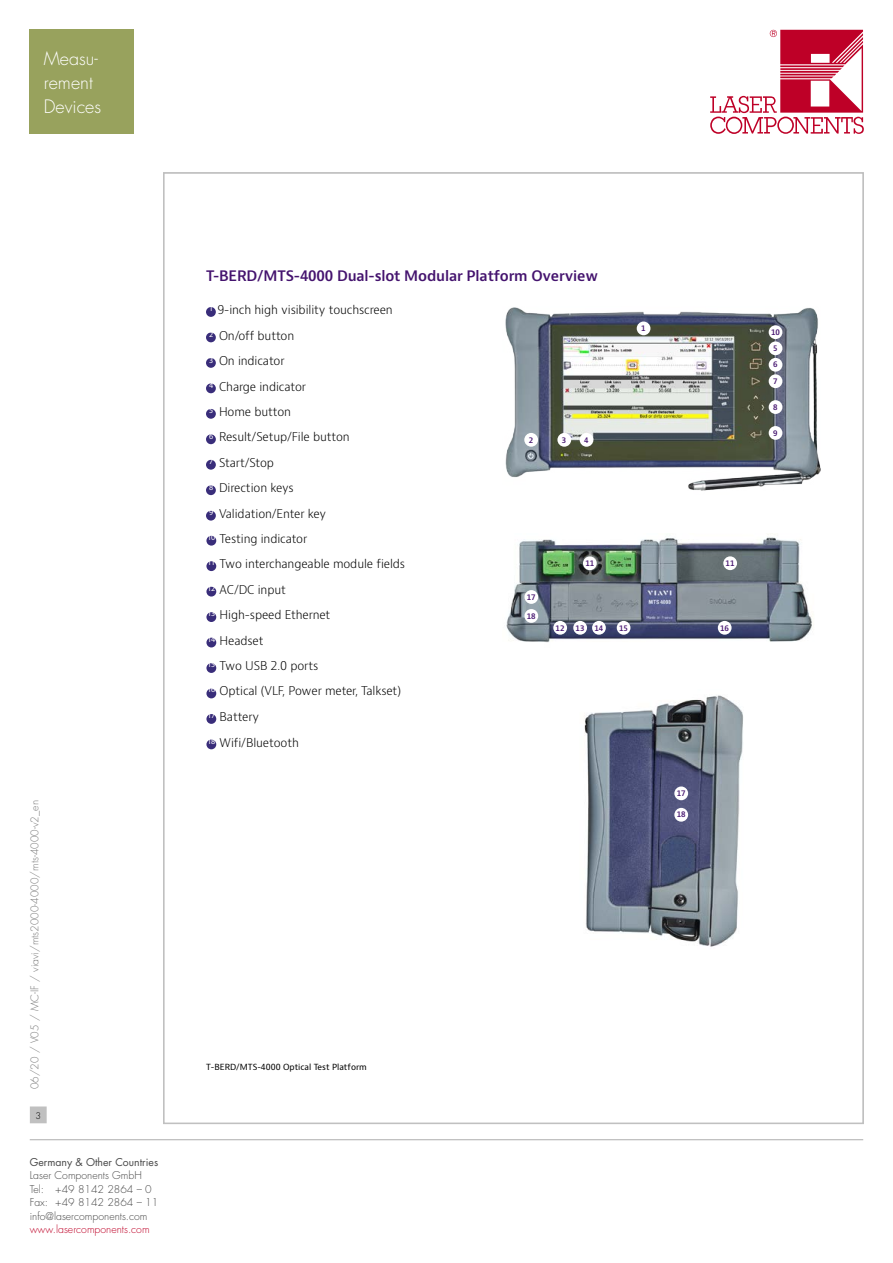
<style>
.page{position:relative;width:893px;height:1263px;background:#fff}
.page>*{position:absolute;margin:0;border:0;box-sizing:border-box;transform-origin:0 0}
.t1{font:300 18px/24px "Futura Std";color:#fff}
.t2{font:600 14.1px "Bernino Sans";letter-spacing:-.01em;color:#44136e}
.t3{font:300 11.7px/25.3px "Bernino Sans";letter-spacing:-.01em;color:#000}
.t4{font:300 10.5px/13.5px "Futura Std";color:#484848}
.t5{font:300 10.5px "Futura Std";color:#7c7c7c}
.t6{font:300 10.5px "Futura Std";color:#be0027}
.t7{font:10.5px "Futura Std";color:#484848}
.t8{font:300 9px "Futura Std";color:#000}
.t9{font:8.25px "Bernino Sans";color:#000}
.t10{font:600 7.35px/16.2px "Bernino Sans";letter-spacing:-.01em;color:#44136e}
</style>
<div class="page">
<svg style="left:710px;top:30px;width:153px;height:104px"></svg>
<hr style="left:30px;top:1139px;width:833px;height:1px;background:#c0c0c0">
<div style="left:31px;top:1107px;width:15px;height:16px;background:#c0c0c0"></div>
<div style="left:30px;top:1106px;width:17px;height:17px;border:1px solid #c0c0c0"></div>
<div style="left:206px;top:307px;width:10px;height:10px;background:#392d7a;border-radius:50%"></div>
<div style="left:206px;top:332px;width:10px;height:10px;background:#392d7a;border-radius:50%"></div>
<div style="left:206px;top:358px;width:10px;height:10px;background:#392d7a;border-radius:50%"></div>
<div style="left:206px;top:383px;width:10px;height:10px;background:#392d7a;border-radius:50%"></div>
<div style="left:206px;top:409px;width:10px;height:10px;background:#392d7a;border-radius:50%"></div>
<div style="left:206px;top:434px;width:10px;height:10px;background:#392d7a;border-radius:50%"></div>
<div style="left:206px;top:460px;width:10px;height:10px;background:#392d7a;border-radius:50%"></div>
<div style="left:206px;top:485px;width:10px;height:10px;background:#392d7a;border-radius:50%"></div>
<div style="left:206px;top:511px;width:10px;height:10px;background:#392d7a;border-radius:50%"></div>
<div style="left:206px;top:536px;width:10px;height:10px;background:#392d7a;border-radius:50%"></div>
<div style="left:206px;top:561px;width:10px;height:10px;background:#392d7a;border-radius:50%"></div>
<div style="left:206px;top:587px;width:10px;height:9px;background:#392d7a;border-radius:50%"></div>
<div style="left:206px;top:612px;width:10px;height:10px;background:#392d7a;border-radius:50%"></div>
<div style="left:206px;top:638px;width:10px;height:9px;background:#392d7a;border-radius:50%"></div>
<div style="left:206px;top:663px;width:10px;height:10px;background:#392d7a;border-radius:50%"></div>
<div style="left:206px;top:688px;width:10px;height:10px;background:#392d7a;border-radius:50%"></div>
<div style="left:206px;top:714px;width:10px;height:10px;background:#392d7a;border-radius:50%"></div>
<div style="left:206px;top:739px;width:10px;height:10px;background:#392d7a;border-radius:50%"></div>
<img style="left:505px;top:307px;width:316px;height:184px">
<img style="left:506px;top:537px;width:307px;height:106px">
<img style="left:584px;top:695px;width:159px;height:252px">
<div style="left:769px;top:325px;width:13px;height:14px;background:#fff;border-radius:50%"></div>
<div style="left:769px;top:341px;width:13px;height:14px;background:#fff;border-radius:50%"></div>
<div style="left:769px;top:358px;width:13px;height:14px;background:#fff;border-radius:50%"></div>
<div style="left:769px;top:374px;width:13px;height:14px;background:#fff;border-radius:50%"></div>
<div style="left:769px;top:400px;width:13px;height:14px;background:#fff;border-radius:50%"></div>
<div style="left:769px;top:426px;width:13px;height:14px;background:#fff;border-radius:50%"></div>
<div style="left:524px;top:433px;width:14px;height:14px;background:#fff;border-radius:50%"></div>
<div style="left:637px;top:321px;width:13px;height:14px;background:#fff;border-radius:50%"></div>
<div style="left:557px;top:433px;width:14px;height:14px;background:#fff;border-radius:50%"></div>
<div style="left:580px;top:433px;width:13px;height:14px;background:#fff;border-radius:50%"></div>
<div style="left:674px;top:786px;width:14px;height:14px;background:#fff;border-radius:50%"></div>
<div style="left:524px;top:590px;width:14px;height:14px;background:#fff;border-radius:50%"></div>
<div style="left:674px;top:808px;width:14px;height:14px;background:#fff;border-radius:50%"></div>
<div style="left:524px;top:609px;width:14px;height:14px;background:#fff;border-radius:50%"></div>
<div style="left:723px;top:556px;width:14px;height:14px;background:#fff;border-radius:50%"></div>
<div style="left:583px;top:556px;width:14px;height:14px;background:#fff;border-radius:50%"></div>
<div style="left:553px;top:621px;width:14px;height:14px;background:#fff;border-radius:50%"></div>
<div style="left:573px;top:621px;width:14px;height:14px;background:#fff;border-radius:50%"></div>
<div style="left:592px;top:621px;width:14px;height:14px;background:#fff;border-radius:50%"></div>
<div style="left:617px;top:621px;width:13px;height:14px;background:#fff;border-radius:50%"></div>
<div style="left:718px;top:621px;width:14px;height:14px;background:#fff;border-radius:50%"></div>
<div style="left:30px;top:30px;width:104px;height:104px;background:#98a25d"></div>
<h1 class="t1" style="left:44px;top:47px;width:59px">Measu&shy;rement<br>Devices</h1>
<p class="t5" style="left:28px;top:1089px;width:291px;rotate:-90deg">06/20 / V05 / MC-IF / viavi/mts2000-4000/mts-4000-v2_en</p>
<p class="t8" style="left:35px;top:1110px;width:7px">3</p>
<p class="t7" style="left:30px;top:1155px;width:130px">Germany &amp; Other Countries</p>
<p class="t4" style="left:30px;top:1169px;width:130px">Laser Components GmbH<br>Tel: +49 8142 2864 – 0<br>Fax: +49 8142 2864 – 11 info@lasercomponents.com</p>
<p class="t6" style="left:30px;top:1223px;width:121px">www.lasercomponents.com</p>
<p class="t2" style="left:206px;top:267px;width:394px">T-BERD/MTS-4000 Dual-slot Modular Platform Overview</p>
<p class="t3" style="left:209px;top:297px;width:185px"><sup>1</sup> 9-inch high visibility touchscreen</p>
<p class="t3" style="left:207px;top:323px;width:199px"><sup>2</sup> On/off button<br><sup>3</sup> On indicator<br><sup>4</sup> Charge indicator<br><sup>5</sup> Home button<br><sup>6</sup> Result/Setup/File button<br><sup>7</sup> Start/Stop<br><sup>8</sup> Direction keys<br><sup>9</sup> Validation/Enter key<br><sup>10</sup> Testing indicator<br><sup>11</sup> Two interchangeable module fields</p>
<p class="t3" style="left:207px;top:577px;width:195px"><sup>12</sup> AC/DC input<br><sup>13</sup> High-speed Ethernet<br><sup>14</sup> Headset<br><sup>15</sup> Two USB 2.0 ports<br><sup>16</sup> Optical (VLF, Power meter, Talkset)</p>
<p class="t3" style="left:207px;top:704px;width:93px"><sup>17</sup> Battery<br><sup>18</sup> Wifi/Bluetooth</p>
<p class="t10" style="left:641px;top:320px;width:6px">1</p>
<p class="t10" style="left:529px;top:432px;width:6px">2</p>
<p class="t10" style="left:562px;top:432px;width:6px">3</p>
<p class="t10" style="left:584px;top:432px;width:6px">4</p>
<p class="t10" style="left:585px;top:555px;width:10px">11</p>
<p class="t10" style="left:726px;top:555px;width:10px">11</p>
<p class="t10" style="left:527px;top:589px;width:10px">17</p>
<p class="t10" style="left:527px;top:608px;width:10px">18</p>
<p class="t10" style="left:556px;top:620px;width:10px">12</p>
<p class="t10" style="left:576px;top:620px;width:10px">13</p>
<p class="t10" style="left:594px;top:620px;width:10px">14</p>
<p class="t10" style="left:619px;top:620px;width:10px">15</p>
<p class="t10" style="left:720px;top:620px;width:10px">16</p>
<p class="t10" style="left:677px;top:785px;width:10px">17</p>
<p class="t10" style="left:677px;top:807px;width:10px">18</p>
<p class="t10" style="left:771px;top:324px;width:10px">10<br>5</p>
<p class="t10" style="left:773px;top:357px;width:6px">6</p>
<p class="t10" style="left:773px;top:373px;width:6px">7</p>
<p class="t10" style="left:773px;top:399px;width:6px">8</p>
<p class="t10" style="left:773px;top:425px;width:6px">9</p>
<p class="t9" style="left:206px;top:1061px;width:162px">T-BERD/MTS-4000 Optical Test Platform</p>
</div>
